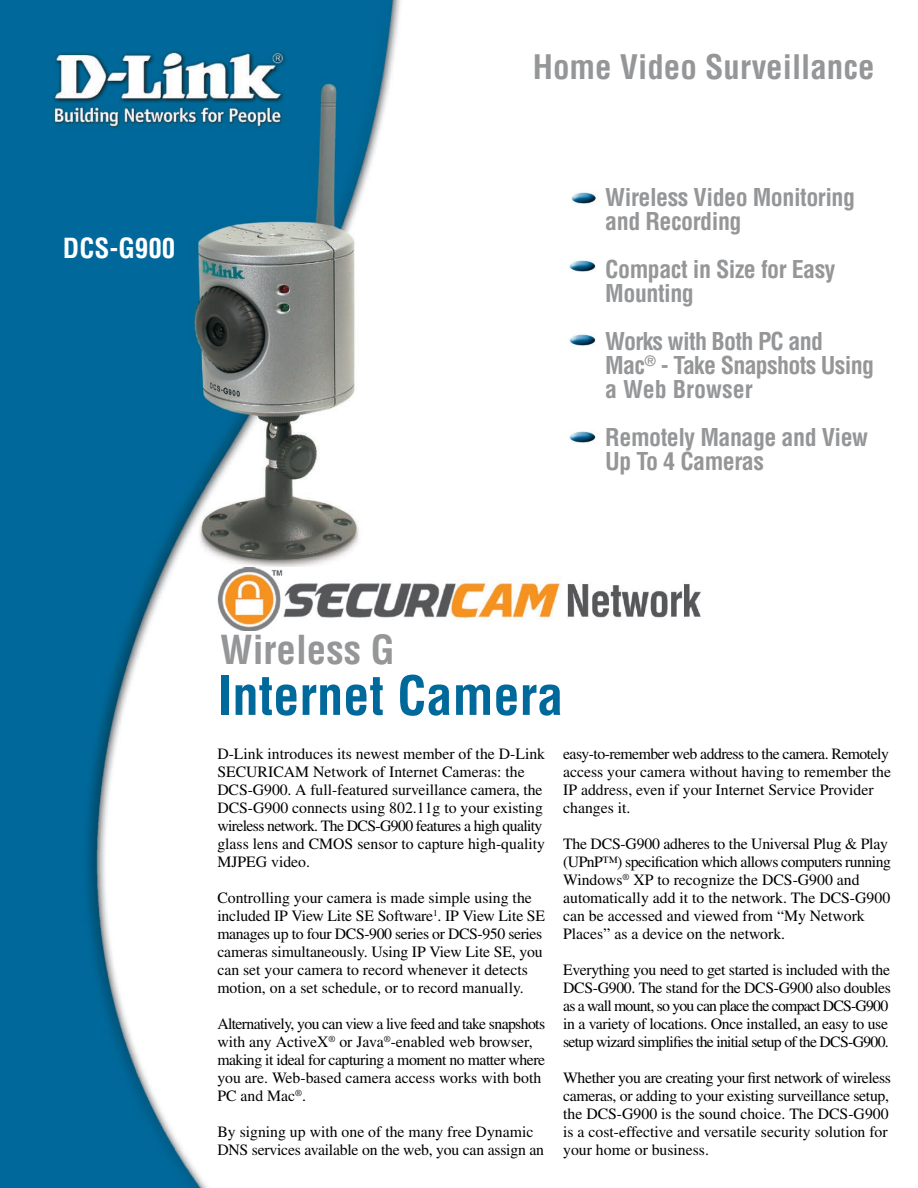
<style>
.page{position:relative;width:918px;height:1188px;background:#fff}
.page>*{position:absolute;margin:0;border:0;box-sizing:border-box;transform-origin:0 0}
.t1{font:700 condensed 52.5px "Helvetica";color:#00699b}
.t2{font:700 condensed 39px "Helvetica";color:#959698}
.t3{font:700 condensed 33px "Helvetica";color:#959698}
.t4{font:700 condensed 27px "Helvetica";color:#fff}
.t5{font:700 condensed 24px/24px "Helvetica";letter-spacing:-.02em;color:#959698}
.t6{font:15.75px/18px "Times";letter-spacing:-.01em;color:#000}
.t7{font:15.75px/18px "Times";letter-spacing:-.03em;color:#000}
</style>
<div class="page">
<img style="left:0;top:0;width:401px;height:1188px">
<img style="left:199px;top:568px;width:502px;height:62px">
<img style="left:571px;top:192px;width:25px;height:12px">
<img style="left:569px;top:260px;width:27px;height:12px">
<img style="left:569px;top:334px;width:27px;height:12px">
<img style="left:569px;top:431px;width:27px;height:12px">
<h3 class="t4" style="left:63px;top:231px;width:114px">DCS-G900</h3>
<h3 class="t3" style="left:533px;top:46px;width:343px">Home Video Surveillance</h3>
<h3 class="t5" style="left:605px;top:185px;width:251px">Wireless Video Monitoring and Recording</h3>
<h3 class="t5" style="left:605px;top:257px;width:232px">Compact in Size for Easy<br>Mounting</h3>
<h3 class="t5" style="left:605px;top:329px;width:270px">Works with Both PC and<br>Mac<sup>®</sup> - Take Snapshots Using a Web Browser</h3>
<h3 class="t5" style="left:605px;top:425px;width:264px">Remotely Manage and View<br>Up To 4 Cameras</h3>
<h2 class="t2" style="left:220px;top:626px;width:176px">Wireless G</h2>
<h1 class="t1" style="left:218px;top:663px;width:347px">Internet Camera</h1>
<p class="t6" style="left:217px;top:745px;width:329px">D-Link introduces its newest member of the D-Link SECURICAM Network of Internet Cameras: the DCS-G900. A full-featured surveillance camera, the DCS-G900 connects using 802.11g to your existing wireless network. The DCS-G900 features a high quality glass lens and CMOS sensor to capture high-quality MJPEG video.</p>
<p class="t6" style="left:217px;top:889px;width:329px">Controlling your camera is made simple using the included IP View Lite SE Software<sup>1</sup>. IP View Lite SE manages up to four DCS-900 series or DCS-950 series cameras simultaneously. Using IP View Lite SE, you can set your camera to record whenever it detects motion, on a set schedule, or to record manually.</p>
<p class="t7" style="left:217px;top:1015px;width:329px">Alternatively, you can view a live feed and take snapshots with any ActiveX<sup>®</sup> or Java<sup>®</sup>-enabled web browser, making it ideal for capturing a moment no matter where you are. Web-based camera access works with both PC and Mac<sup>®</sup>.</p>
<p class="t6" style="left:217px;top:1123px;width:328px">By signing up with one of the many free Dynamic<br>DNS services available on the web, you can assign an</p>
<p class="t6" style="left:563px;top:745px;width:329px">easy-to-remember web address to the camera. Remotely access your camera without having to remember the IP address, even if your Internet Service Provider changes it.</p>
<p class="t6" style="left:563px;top:835px;width:329px">The DCS-G900 adheres to the Universal Plug &amp; Play (UPnP™) specification which allows computers running Windows<sup>®</sup> XP to recognize the DCS-G900 and automatically add it to the network. The DCS-G900 can be accessed and viewed from “My Network Places” as a device on the network.</p>
<p class="t6" style="left:563px;top:961px;width:329px">Everything you need to get started is included with the DCS-G900. The stand for the DCS-G900 also doubles as a wall mount, so you can place the compact DCS-G900 in a variety of locations. Once installed, an easy to use setup wizard simplifies the initial setup of the DCS-G900.</p>
<p class="t6" style="left:563px;top:1069px;width:329px">Whether you are creating your first network of wireless cameras, or adding to your existing surveillance setup, the DCS-G900 is the sound choice. The DCS-G900 is a cost-effective and versatile security solution for your home or business.</p>
</div>
